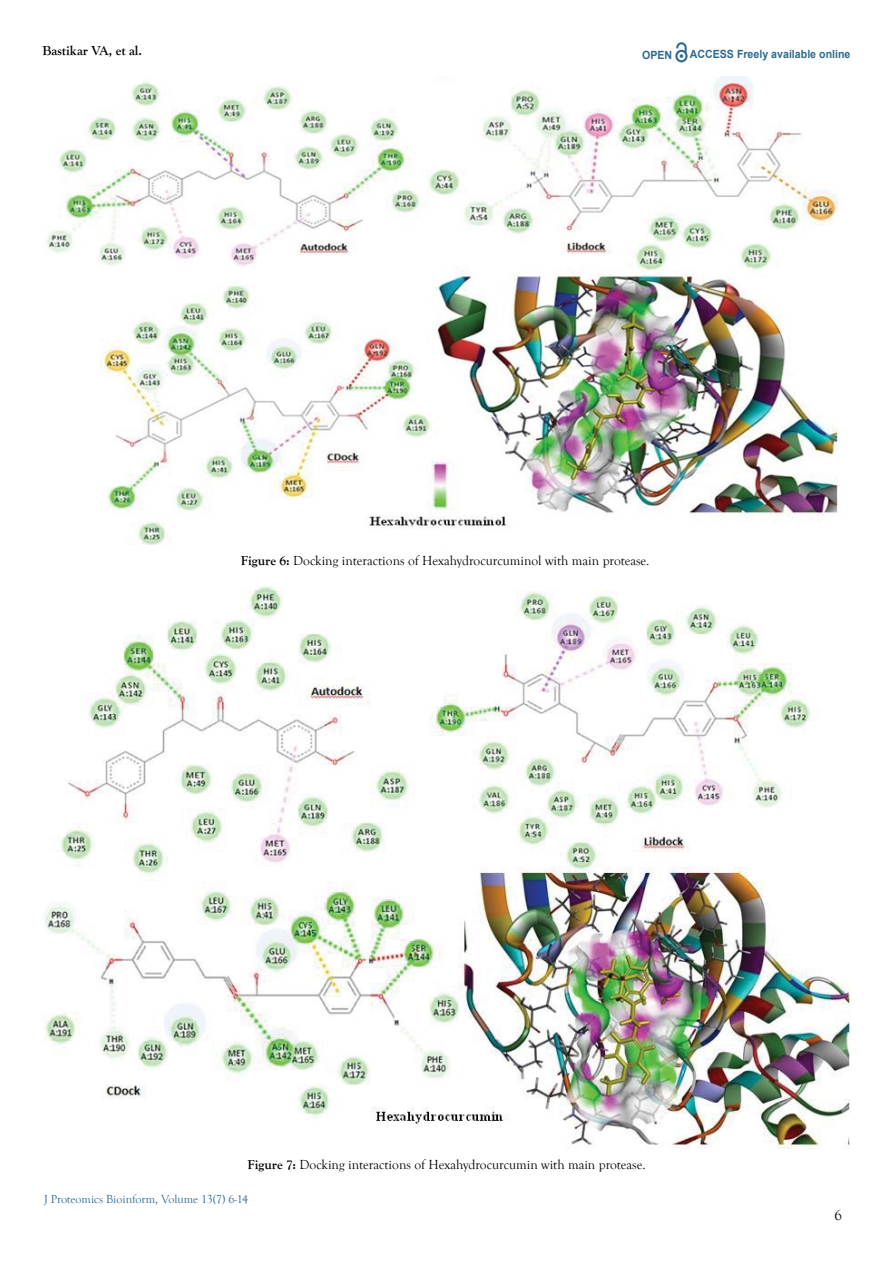
<style>
.page{position:relative;width:893px;height:1263px;background:#fff}
.page>*{position:absolute;margin:0;border:0;box-sizing:border-box;transform-origin:0 0}
.t1{font:15px "Goudy Old Style T";color:#000}
.t2{font:13.5px "Goudy Old Style T";color:#000}
.t3{font:700 13.5px "Goudy Old Style T";color:#000}
.t4{font:12px "Goudy Old Style T";color:#2c6b8f}
.t5{font:700 11.25px "Arial";color:#2d6a8e;scale:.94 1}
.s1{font-weight:700}
</style>
<div class="page">
<svg style="left:675px;top:43px;width:12px;height:19px"></svg>
<img style="left:47px;top:77px;width:798px;height:468px">
<img style="left:44px;top:587px;width:806px;height:561px">
<p class="t3" style="left:43px;top:43px;width:101px">Bastikar VA, et al.</p>
<p class="t5" style="left:642px;top:47px;width:34px">OPEN</p>
<p class="t5" style="left:690px;top:46px;width:172px">ACCESS Freely available online</p>
<p class="t2" style="left:241px;top:554px;width:410px"><span class="s1">Figure 6:</span> Docking interactions of Hexahydrocurcuminol with main protease.</p>
<p class="t2" style="left:248px;top:1157px;width:400px"><span class="s1">Figure 7:</span> Docking interactions of Hexahydrocurcumin with main protease.</p>
<p class="t4" style="left:44px;top:1192px;width:205px">J Proteomics Bioinform, Volume 13(7) 6-14</p>
<p class="t1" style="left:834px;top:1207px;width:9px">6</p>
</div>
